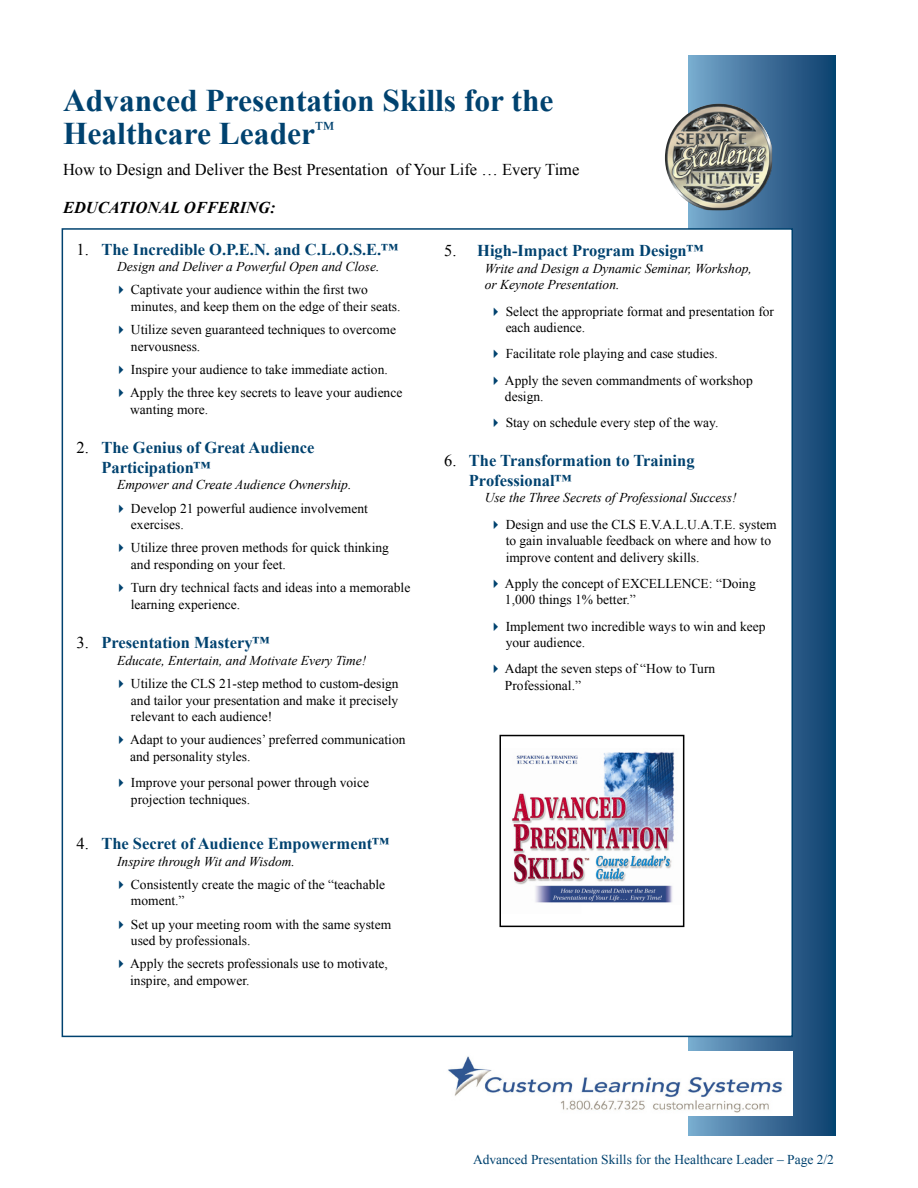
<style>
.page{position:relative;width:918px;height:1188px;background:#fff}
.page>*{position:absolute;margin:0;border:0;box-sizing:border-box;transform-origin:0 0}
.t1{font:700 31.5px/33px "Times New Roman";color:#00426f}
.t2{font:700 16.5px/19.5px "Times New Roman";color:#00426f}
.t3{font:16.5px "Times New Roman";color:#000}
.t4{font:italic 700 16.5px "Times New Roman";color:#000}
.t5{font:13.5px/16.5px "Times New Roman";color:#000}
.t6{font:italic 13.5px/16.5px "Times New Roman";color:#000}
.t7{font:13.5px "Times New Roman";color:#00426f}
.s1{font-weight:400;color:#000}
.s2{color:#00426f}
</style>
<div class="page">
<svg style="left:688px;top:56px;width:147px;height:1080px;background:#265884"></svg>
<img style="left:665px;top:104px;width:107px;height:106px">
<div style="left:397px;top:1051px;width:395px;height:65px;background:#fff"></div>
<div style="left:62px;top:229px;width:730px;height:807px;background:#fff"></div>
<img style="left:512px;top:751px;width:163px;height:152px">
<div style="left:500px;top:735px;width:184px;height:192px;border:2px solid #000"></div>
<img style="left:448px;top:1056px;width:335px;height:57px">
<h1 class="t1" style="left:63px;top:83px;width:492px">Advanced Presentation Skills for the<br>Healthcare Leader<sup>™</sup></h1>
<p class="t3" style="left:63px;top:159px;width:518px">How to Design and Deliver the Best Presentation of Your Life … Every Time</p>
<p class="t4" style="left:63px;top:196px;width:214px">EDUCATIONAL OFFERING:</p>
<p class="t2" style="left:77px;top:239px;width:323px"><span class="s1">1.</span> The Incredible O.P.E.N. and C.L.O.S.E.™</p>
<p class="t6" style="left:117px;top:258px;width:264px">Design and Deliver a Powerful Open and Close.</p>
<p class="t5" style="left:131px;top:281px;width:271px;text-indent:-17px"><span class="s2">✔</span> Captivate your audience within the first two minutes, and keep them on the edge of their seats.</p>
<p class="t5" style="left:131px;top:321px;width:267px;text-indent:-17px"><span class="s2">✔</span> Utilize seven guaranteed techniques to overcome nervousness.</p>
<p class="t5" style="left:114px;top:361px;width:275px"><span class="s2">✔</span> Inspire your audience to take immediate action.</p>
<p class="t5" style="left:130px;top:384px;width:274px;text-indent:-16px"><span class="s2">✔</span> Apply the three key secrets to leave your audience wanting more.</p>
<p class="t2" style="left:101px;top:438px;width:215px;text-indent:-25px"><span class="s1">2.</span> The Genius of Great Audience<br>Participation™</p>
<p class="t6" style="left:117px;top:476px;width:236px">Empower and Create Audience Ownership.</p>
<p class="t5" style="left:131px;top:500px;width:238px;text-indent:-17px"><span class="s2">✔</span> Develop 21 powerful audience involvement exercises.</p>
<p class="t5" style="left:131px;top:539px;width:259px;text-indent:-17px"><span class="s2">✔</span> Utilize three proven methods for quick thinking and responding on your feet.</p>
<p class="t5" style="left:131px;top:579px;width:281px;text-indent:-17px"><span class="s2">✔</span> Turn dry technical facts and ideas into a memorable learning experience.</p>
<p class="t2" style="left:77px;top:633px;width:194px"><span class="s1">3.</span> Presentation Mastery™</p>
<p class="t6" style="left:117px;top:652px;width:251px">Educate, Entertain, and Motivate Every Time!</p>
<p class="t5" style="left:131px;top:675px;width:269px;text-align:justify;text-indent:-17px"><span class="s2">✔</span> Utilize the CLS 21-step method to custom-design and tailor your presentation and make it precisely relevant to each audience!</p>
<p class="t5" style="left:130px;top:731px;width:277px;text-indent:-16px"><span class="s2">✔</span> Adapt to your audiences’ preferred communication and personality styles.</p>
<p class="t5" style="left:131px;top:774px;width:240px;text-indent:-17px"><span class="s2">✔</span> Improve your personal power through voice projection techniques.</p>
<p class="t2" style="left:77px;top:833px;width:314px"><span class="s1">4.</span> The Secret of Audience Empowerment™</p>
<p class="t6" style="left:117px;top:853px;width:179px">Inspire through Wit and Wisdom.</p>
<p class="t5" style="left:131px;top:876px;width:256px;text-indent:-17px"><span class="s2">✔</span> Consistently create the magic of the “teachable moment.”</p>
<p class="t5" style="left:131px;top:916px;width:262px;text-indent:-17px"><span class="s2">✔</span> Set up your meeting room with the same system used by professionals.</p>
<p class="t5" style="left:130px;top:955px;width:259px;text-indent:-16px"><span class="s2">✔</span> Apply the secrets professionals use to motivate, inspire, and empower.</p>
<p class="t2" style="left:444px;top:241px;width:261px"><span class="s1">5.</span> High-Impact Program Design™</p>
<p class="t6" style="left:485px;top:260px;width:269px">Write and Design a Dynamic Seminar, Workshop, or Keynote Presentation.</p>
<p class="t5" style="left:506px;top:303px;width:270px;text-indent:-17px"><span class="s2">✔</span> Select the appropriate format and presentation for each audience.</p>
<p class="t5" style="left:489px;top:345px;width:231px"><span class="s2">✔</span> Facilitate role playing and case studies.</p>
<p class="t5" style="left:505px;top:372px;width:249px;text-indent:-16px"><span class="s2">✔</span> Apply the seven commandments of workshop design.</p>
<p class="t5" style="left:489px;top:414px;width:231px"><span class="s2">✔</span> Stay on schedule every step of the way.</p>
<p class="t2" style="left:469px;top:451px;width:227px;text-indent:-25px"><span class="s1">6.</span> The Transformation to Training<br>Professional™</p>
<p class="t6" style="left:485px;top:489px;width:253px">Use the Three Secrets of Professional Success!</p>
<p class="t5" style="left:506px;top:516px;width:272px;text-indent:-17px"><span class="s2">✔</span> Design and use the CLS E.V.A.L.U.A.T.E. system to gain invaluable feedback on where and how to improve content and delivery skills.</p>
<p class="t5" style="left:505px;top:575px;width:252px;text-indent:-16px"><span class="s2">✔</span> Apply the concept of EXCELLENCE: “Doing<br>1,000 things 1% better.”</p>
<p class="t5" style="left:506px;top:618px;width:261px;text-indent:-17px"><span class="s2">✔</span> Implement two incredible ways to win and keep your audience.</p>
<p class="t5" style="left:505px;top:660px;width:212px;text-indent:-16px"><span class="s2">✔</span> Adapt the seven steps of “How to Turn<br>Professional.”</p>
<p class="t7" style="left:473px;top:1151px;width:363px">Advanced Presentation Skills for the Healthcare Leader – Page 2/2</p>
</div>
